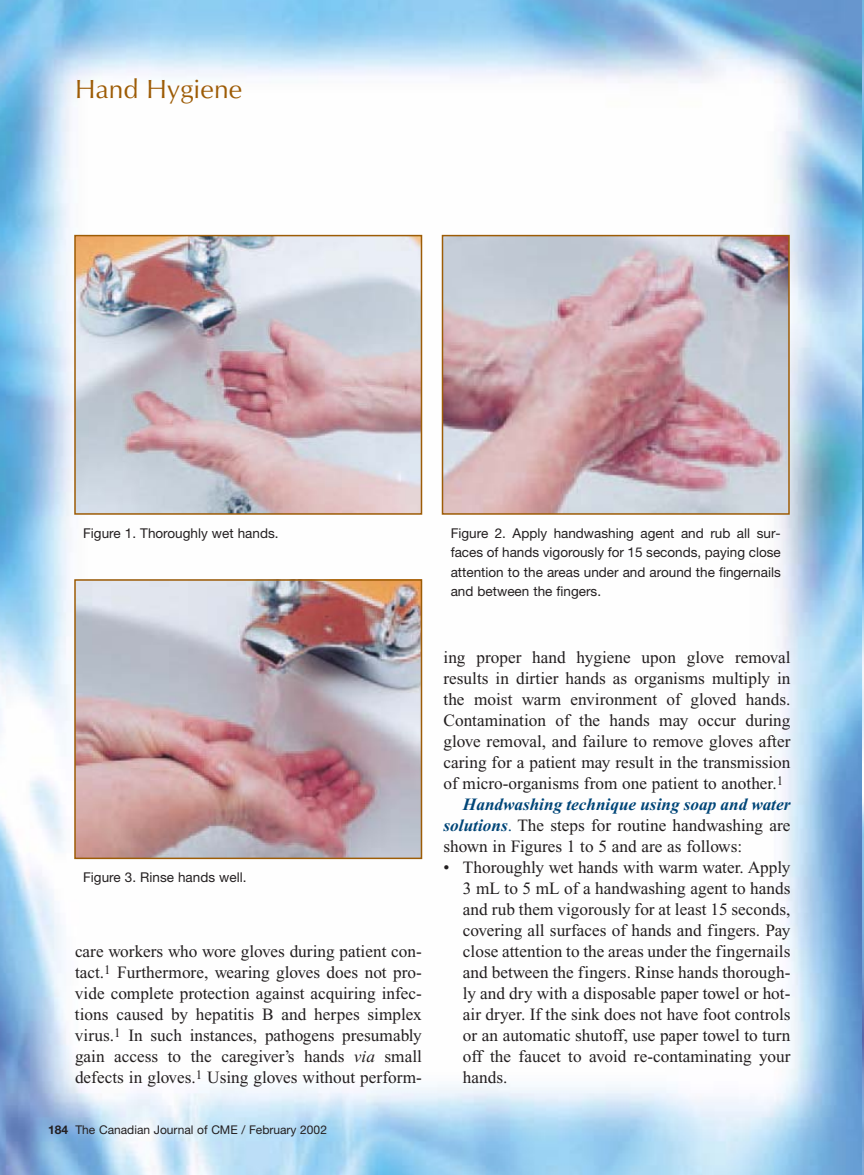
<style>
.page{position:relative;width:864px;height:1175px;background:#fff}
.page>*{position:absolute;margin:0;border:0;box-sizing:border-box;transform-origin:0 0}
.t1{font:27px "Optimum Roman DTC";color:#9d5c06}
.t2{font:17.25px/21px "Times New Roman";color:#231f20;text-align:justify}
.t3{font:italic 700 17.25px "Times New Roman";color:#004577}
.t4{font:13.5px/19.5px "Helvetica Neue";color:#231f20;text-align:justify}
.t5{font:12px "Helvetica Neue";color:#231f20}
.s1{font-style:italic}
.s2{font-weight:700}
.s3{font-weight:700;font-style:italic;color:#004577}
.s4{color:#004577}
</style>
<div class="page">
<img style="left:0;top:0;width:864px;height:1174px">
<img style="left:77px;top:238px;width:342px;height:273px">
<div style="left:74px;top:235px;width:348px;height:279px;border:2px solid #9d5c06"></div>
<img style="left:77px;top:582px;width:342px;height:274px">
<div style="left:74px;top:579px;width:348px;height:280px;border:2px solid #9d5c06"></div>
<img style="left:445px;top:238px;width:342px;height:273px">
<div style="left:442px;top:235px;width:348px;height:279px;border:2px solid #9d5c06"></div>
<h1 class="t1" style="left:75px;top:78px;width:169px">Hand Hygiene</h1>
<p class="t4" style="left:83px;top:524px;width:197px">Figure 1. Thoroughly wet hands.</p>
<p class="t4" style="left:83px;top:869px;width:165px">Figure 3. Rinse hands well.</p>
<p class="t2" style="left:75px;top:942px;width:348px">care workers who wore gloves during patient con&shy;tact.<sup>1</sup> Furthermore, wearing gloves does not pro&shy;vide complete protection against acquiring infec&shy;tions caused by hepatitis B and herpes simplex virus.<sup>1</sup> In such instances, pathogens presumably gain access to the caregiver’s hands <span class="s1">via</span> small defects in gloves.<sup>1</sup> Using gloves without perform-</p>
<p class="t5" style="left:48px;top:1125px;width:281px"><span class="s2">184</span> The Canadian Journal of CME / February 2002</p>
<p class="t4" style="left:451px;top:524px;width:332px">Figure 2. Apply handwashing agent and rub all sur&shy;faces of hands vigorously for 15 seconds, paying close attention to the areas under and around the fingernails and between the fingers.</p>
<p class="t2" style="left:444px;top:648px;width:348px">ing proper hand hygiene upon glove removal</p>
<p class="t2" style="left:444px;top:669px;width:348px">results in dirtier hands as organisms multiply in</p>
<p class="t2" style="left:444px;top:690px;width:348px">the moist warm environment of gloved hands.</p>
<p class="t2" style="left:444px;top:711px;width:348px">Contamination of the hands may occur during</p>
<p class="t2" style="left:444px;top:732px;width:348px">glove removal, and failure to remove gloves after</p>
<p class="t2" style="left:444px;top:753px;width:348px">caring for a patient may result in the transmission</p>
<p class="t2" style="left:444px;top:774px;width:341px">of micro-organisms from one patient to another.<sup>1</sup></p>
<p class="t3" style="left:463px;top:798px;width:329px">Handwashing technique using soap and water</p>
<p class="t2" style="left:444px;top:816px;width:348px"><span class="s3">solutions</span><span class="s4">.</span> The steps for routine handwashing are</p>
<p class="t2" style="left:444px;top:837px;width:300px">shown in Figures 1 to 5 and are as follows:</p>
<p class="t2" style="left:463px;top:858px;width:329px;text-indent:-19px">• Thoroughly wet hands with warm water. Apply 3 mL to 5 mL of a handwashing agent to hands and rub them vigorously for at least 15 seconds, covering all surfaces of hands and fingers. Pay close attention to the areas under the fingernails and between the fingers. Rinse hands thorough&shy;ly and dry with a disposable paper towel or hot&shy;air dryer. If the sink does not have foot controls or an automatic shutoff, use paper towel to turn off the faucet to avoid re-contaminating your hands.</p>
</div>
